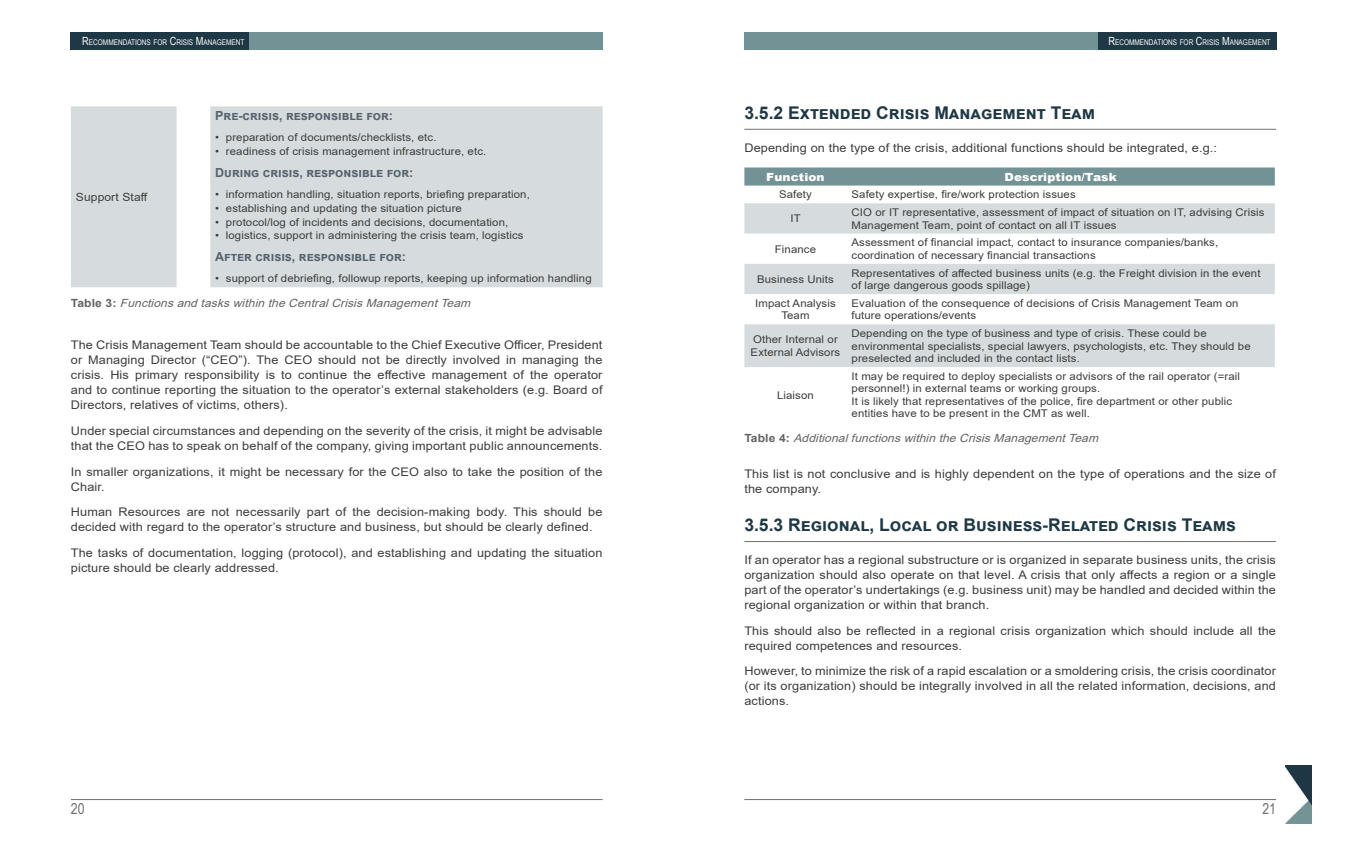
<style>
.page{position:relative;width:1347px;height:851px;background:#fff}
.page>*{position:absolute;margin:0;border:0;box-sizing:border-box;transform-origin:0 0}
.t1{font:700 17.5px "Arial";color:#1e3845}
.t2{font:15px "Arial Narrow";color:#706f6f}
.t3{font:700 12.5px "Arial";color:#56626e}
.t4{font:11.88px/15px "Arial";letter-spacing:.01em;color:#3c3c3b;scale:1.07 1}
.t5{font:italic 11.25px "Arial";color:#646363;scale:1.07 1}
.t6{font:900 11.25px "Arial";letter-spacing:.01em;color:#fff;scale:1.07 1}
.t7{font:11.25px "Arial";letter-spacing:.01em;color:#3c3c3b;scale:1.07 1}
.t8{font:10.62px/12.5px "Arial";letter-spacing:.01em;color:#3c3c3b;scale:1.07 1}
.t9{font:7.88px "Arial Narrow";color:#fff}
.s1{font-size:11.25px}
.s2{font-weight:700;font-style:normal}
</style>
<div class="page">
<img style="left:1285px;top:765px;width:26px;height:58px">
<hr style="left:744px;top:799px;width:532px;height:1px;background:#706f6f">
<div style="left:1097px;top:32px;width:179px;height:18px;background:#1e3845"></div>
<div style="left:744px;top:32px;width:353px;height:18px;background:#739295"></div>
<hr style="left:71px;top:799px;width:531px;height:1px;background:#706f6f">
<div style="left:71px;top:32px;width:179px;height:18px;background:#1e3845"></div>
<div style="left:249px;top:32px;width:353px;height:18px;background:#739295"></div>
<svg style="left:71px;top:106px;width:531px;height:181px;background:#d8dedf"></svg>
<hr style="left:744px;top:129px;width:532px;height:1px;background:#706f6f">
<hr style="left:744px;top:541px;width:532px;height:1px;background:#706f6f">
<div style="left:744px;top:167px;width:530px;height:18px;background:#739295"></div>
<svg style="left:744px;top:203px;width:530px;height:164px;fill:#d6dcdd"></svg>
<p class="t9" style="left:82px;top:36px;width:164px"><span class="s1">R</span>ECOMMENDATIONS FOR <span class="s1">C</span>RISIS <span class="s1">M</span>ANAGEMENT</p>
<p class="t9" style="left:1108px;top:36px;width:164px"><span class="s1">R</span>ECOMMENDATIONS FOR <span class="s1">C</span>RISIS <span class="s1">M</span>ANAGEMENT</p>
<p class="t3" style="left:215px;top:107px;width:179px">Pre-crisis, responsible for:</p>
<p class="t8" style="left:215px;top:131px;width:208px">• preparation of documents/checklists, etc.</p>
<p class="t8" style="left:215px;top:145px;width:255px">• readiness of crisis management infrastructure, etc.</p>
<p class="t3" style="left:215px;top:164px;width:200px">During crisis, responsible for:</p>
<p class="t8" style="left:215px;top:188px;width:295px">• information handling, situation reports, briefing preparation,</p>
<p class="t8" style="left:215px;top:202px;width:232px">• establishing and updating the situation picture</p>
<p class="t8" style="left:215px;top:215px;width:275px">• protocol/log of incidents and decisions, documentation,</p>
<p class="t8" style="left:215px;top:229px;width:290px">• logistics, support in administering the crisis team, logistics</p>
<p class="t3" style="left:215px;top:248px;width:192px">After crisis, responsible for:</p>
<p class="t8" style="left:215px;top:272px;width:353px">• support of debriefing, followup reports, keeping up information handling</p>
<p class="t5" style="left:71px;top:295px;width:378px"><span class="s2">Ta b l e 3 :</span> FunctionsandtaskswithintheCentralCrisisManagementTeam</p>
<p class="t4" style="left:71px;top:337px;width:498px;text-align:justify">The Crisis Management Team should be accountable to the Chief Executive Officer, President or Managing Director (“CEO”). The CEO should not be directly involved in managing the crisis. His primary responsibility is to continue the effective management of the operator and to continue reporting the situation to the operator’s external stakeholders (e.g. Board of Directors, relatives of victims, others).</p>
<p class="t4" style="left:71px;top:423px;width:498px">Under special circumstances and depending on the severity of the crisis, it might be advisable that the CEO has to speak on behalf of the company, giving important public announcements.</p>
<p class="t4" style="left:71px;top:463px;width:498px">In smaller organizations, it might be necessary for the CEO also to take the position of the<br>Chair.</p>
<p class="t4" style="left:71px;top:504px;width:498px">Human Resources are not necessarily part of the decision-making body. This should be decided with regard to the operator’s structure and business, but should be clearly defined.</p>
<p class="t4" style="left:71px;top:545px;width:498px">The tasks of documentation, logging (protocol), and establishing and updating the situation picture should be clearly addressed.</p>
<p class="t7" style="left:76px;top:189px;width:69px">Support Staff</p>
<h1 class="t1" style="left:744px;top:101px;width:352px">3.5.2 Extended Crisis Management Team</h1>
<p class="t4" style="left:744px;top:140px;width:443px">Depending on the type of the crisis, additional functions should be integrated, e.g.:</p>
<p class="t6" style="left:766px;top:168px;width:56px">Function</p>
<p class="t6" style="left:1004px;top:168px;width:106px">Description/Task</p>
<p class="t8" style="left:779px;top:188px;width:32px">Safety</p>
<p class="t8" style="left:851px;top:188px;width:211px">Safety expertise, fire/work protection issues</p>
<p class="t8" style="left:790px;top:212px;width:11px">IT</p>
<p class="t8" style="left:851px;top:206px;width:387px">CIO or IT representative, assessment of impact of situation on IT, advising Crisis<br>Management Team, point of contact on all IT issues</p>
<p class="t8" style="left:775px;top:242px;width:40px">Finance</p>
<p class="t8" style="left:851px;top:236px;width:344px">Assessment of financial impact, contact to insurance companies/banks, coordination of necessary financial transactions</p>
<p class="t8" style="left:757px;top:273px;width:73px">Business Units</p>
<p class="t8" style="left:851px;top:266px;width:384px">Representatives of affected business units (e.g. the Freight division in the event of large dangerous goods spillage)</p>
<p class="t8" style="left:755px;top:297px;width:77px;text-align:center">Impact Analysis<br>Team</p>
<p class="t8" style="left:851px;top:297px;width:363px">Evaluation of the consequence of decisions of Crisis Management Team on future operations/events</p>
<p class="t8" style="left:750px;top:333px;width:85px">Other Internal or<br>External Advisors</p>
<p class="t8" style="left:851px;top:327px;width:374px">Depending on the type of business and type of crisis. These could be environmental specialists, special lawyers, psychologists, etc. They should be preselected and included in the contact lists.</p>
<p class="t8" style="left:777px;top:388px;width:36px">Liaison</p>
<p class="t8" style="left:851px;top:369px;width:364px">It may be required to deploy specialists or advisors of the rail operator (=rail personnel!) in external teams or working groups.<br>It is likely that representatives of the police, fire department or other public entities have to be present in the CMT as well.</p>
<p class="t5" style="left:744px;top:430px;width:336px"><span class="s2">Ta b l e 4 :</span> AdditionalfunctionswithintheCrisisManagementTeam</p>
<p class="t4" style="left:744px;top:466px;width:498px">This list is not conclusive and is highly dependent on the type of operations and the size of the company.</p>
<h1 class="t1" style="left:744px;top:513px;width:493px">3.5.3 Regional, Local or Business-Related Crisis Teams</h1>
<p class="t4" style="left:744px;top:552px;width:498px;text-align:justify">If an operator has a regional substructure or is organized in separate business units, the crisis organization should also operate on that level. A crisis that only affects a region or a single part of the operator’s undertakings (e.g. business unit) may be handled and decided within the regional organization or within that branch.</p>
<p class="t4" style="left:744px;top:623px;width:498px">This should also be reflected in a regional crisis organization which should include all the required competences and resources.</p>
<p class="t4" style="left:744px;top:663px;width:498px;text-align:justify">However, to minimize the risk of a rapid escalation or a smoldering crisis, the crisis coordinator (or its organization) should be integrally involved in all the related information, decisions, and actions.</p>
<p class="t2" style="left:71px;top:797px;width:15px">20</p>
<p class="t2" style="left:1262px;top:797px;width:15px">21</p>
</div>
